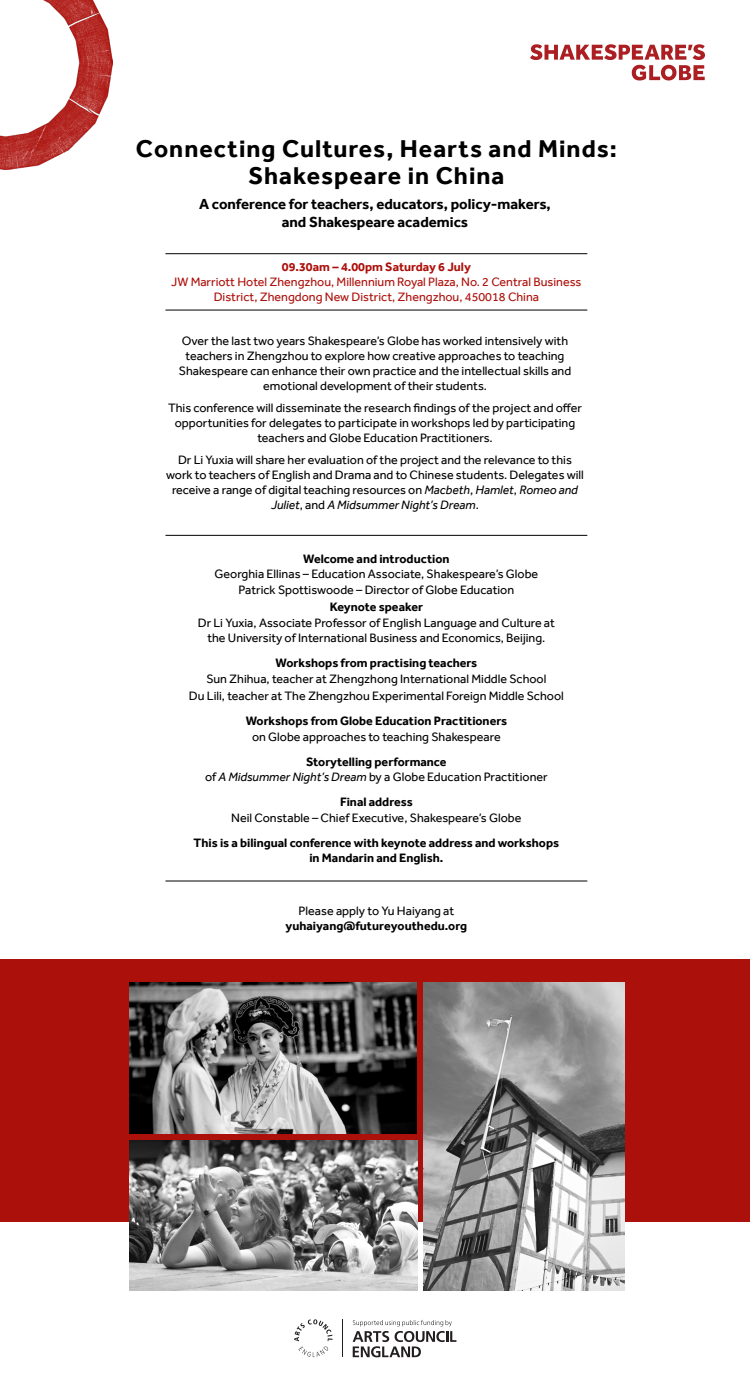
<style>
.page{position:relative;width:750px;height:1399px;background:#fff}
.page>*{position:absolute;margin:0;border:0;box-sizing:border-box;transform-origin:0 0}
.t1{font:700 25px/27.5px "Effra";letter-spacing:.04em;color:#000;text-align:center}
.Body_Copy{font:700 15px/18px "Effra";color:#000;text-align:center}
.Body_Copy-2{font:12.5px/15px "Effra";color:#000;text-align:center}
.Body_Copy-3{font:700 12.5px/15px "Effra";color:#000;text-align:center}
.Body_Copy-4{font:12.5px/15px "Effra";color:#ac100b;text-align:center}
.Body_Copy-5{font:700 12.5px "Effra";color:#ac100b}
.s1{font-style:italic}
.s2{font-weight:400}
</style>
<div class="page">
<div style="left:0;top:959px;width:750px;height:262px;background:#ac100b"></div>
<img style="left:424px;top:982px;width:200px;height:308px">
<img style="left:129px;top:1140px;width:288px;height:150px">
<hr style="left:165px;top:535px;width:422px;height:1px;background:#000">
<hr style="left:165px;top:253px;width:422px;height:1px;background:#000">
<hr style="left:165px;top:310px;width:422px;height:1px;background:#000">
<hr style="left:165px;top:881px;width:422px;height:1px;background:#000">
<img style="left:0;top:0;width:113px;height:169px">
<svg style="left:530px;top:44px;width:175px;height:36px"></svg>
<svg style="left:353px;top:1320px;width:103px;height:37px"></svg>
<svg style="left:294px;top:1319px;width:39px;height:38px"></svg>
<hr style="left:342px;top:1319px;width:1px;height:38px;background:#231f20">
<img style="left:129px;top:982px;width:288px;height:151px">
<p class="t1" style="left:136px;top:135px;width:483px">Connecting Cultures, Hearts and Minds:<br>Shakespeare in China</p>
<p class="Body_Copy" style="left:199px;top:195px;width:353px">A conference for teachers, educators, policy-makers, and Shakespeare academics</p>
<p class="Body_Copy-5" style="left:282px;top:259px;width:191px">09.30am – 4.00pm Saturday 6 July</p>
<p class="Body_Copy-4" style="left:171px;top:274px;width:412px">JW Marriott Hotel Zhengzhou, Millennium Royal Plaza, No. 2 Central Business<br>District, Zhengdong New District, Zhengzhou, 450018 China</p>
<p class="Body_Copy-2" style="left:179px;top:333px;width:394px">Over the last two years Shakespeare’s Globe has worked intensively with teachers in Zhengzhou to explore how creative approaches to teaching Shakespeare can enhance their own practice and the intellectual skills and emotional development of their students.</p>
<p class="Body_Copy-2" style="left:168px;top:400px;width:415px">This conference will disseminate the research findings of the project and offer opportunities for delegates to participate in workshops led by participating teachers and Globe Education Practitioners.</p>
<p class="Body_Copy-2" style="left:166px;top:453px;width:419px">Dr Li Yuxia will share her evaluation of the project and the relevance to this work to teachers of English and Drama and to Chinese students. Delegates will receive a range of digital teaching resources on <span class="s1">Macbeth</span>, <span class="s1">Hamlet</span>, <span class="s1">Romeo and Juliet</span>, and <span class="s1">A Midsummer Night’s Dream</span>.</p>
<p class="Body_Copy-3" style="left:303px;top:551px;width:148px">Welcome and introduction</p>
<p class="Body_Copy-2" style="left:215px;top:566px;width:325px">Georghia Ellinas – Education Associate, Shakespeare’s Globe</p>
<p class="Body_Copy-2" style="left:239px;top:582px;width:277px">Patrick Spottiswoode – Director of Globe Education</p>
<p class="Body_Copy-3" style="left:330px;top:599px;width:95px">Keynote speaker</p>
<p class="Body_Copy-2" style="left:198px;top:615px;width:359px">Dr Li Yuxia, Associate Professor of English Language and Culture at the University of International Business and Economics, Beijing.</p>
<p class="Body_Copy-3" style="left:276px;top:655px;width:203px">Workshops from practising teachers</p>
<p class="Body_Copy-2" style="left:206px;top:671px;width:342px">Sun Zhihua, teacher at Zhengzhong International Middle School</p>
<p class="Body_Copy-2" style="left:189px;top:688px;width:376px">Du Lili, teacher at The Zhengzhou Experimental Foreign Middle School</p>
<p class="Body_Copy-3" style="left:246px;top:713px;width:263px">Workshops from Globe Education Practitioners</p>
<p class="Body_Copy-2" style="left:252px;top:729px;width:250px">on Globe approaches to teaching Shakespeare</p>
<p class="Body_Copy-3" style="left:306px;top:754px;width:142px">Storytelling performance</p>
<p class="Body_Copy-2" style="left:205px;top:769px;width:344px">of <span class="s1">A Midsummer Night’s Dream</span> by a Globe Education Practitioner</p>
<p class="Body_Copy-3" style="left:340px;top:794px;width:74px">Final address</p>
<p class="Body_Copy-2" style="left:231px;top:810px;width:292px">Neil Constable – Chief Executive, Shakespeare’s Globe</p>
<p class="Body_Copy-3" style="left:194px;top:835px;width:367px">This is a bilingual conference with keynote address and workshops in Mandarin and English.</p>
<p class="Body_Copy-3" style="left:286px;top:903px;width:183px"><span class="s2">Please apply to Yu Haiyang at </span>yuhaiyang@futureyouthedu.org</p>
</div>
